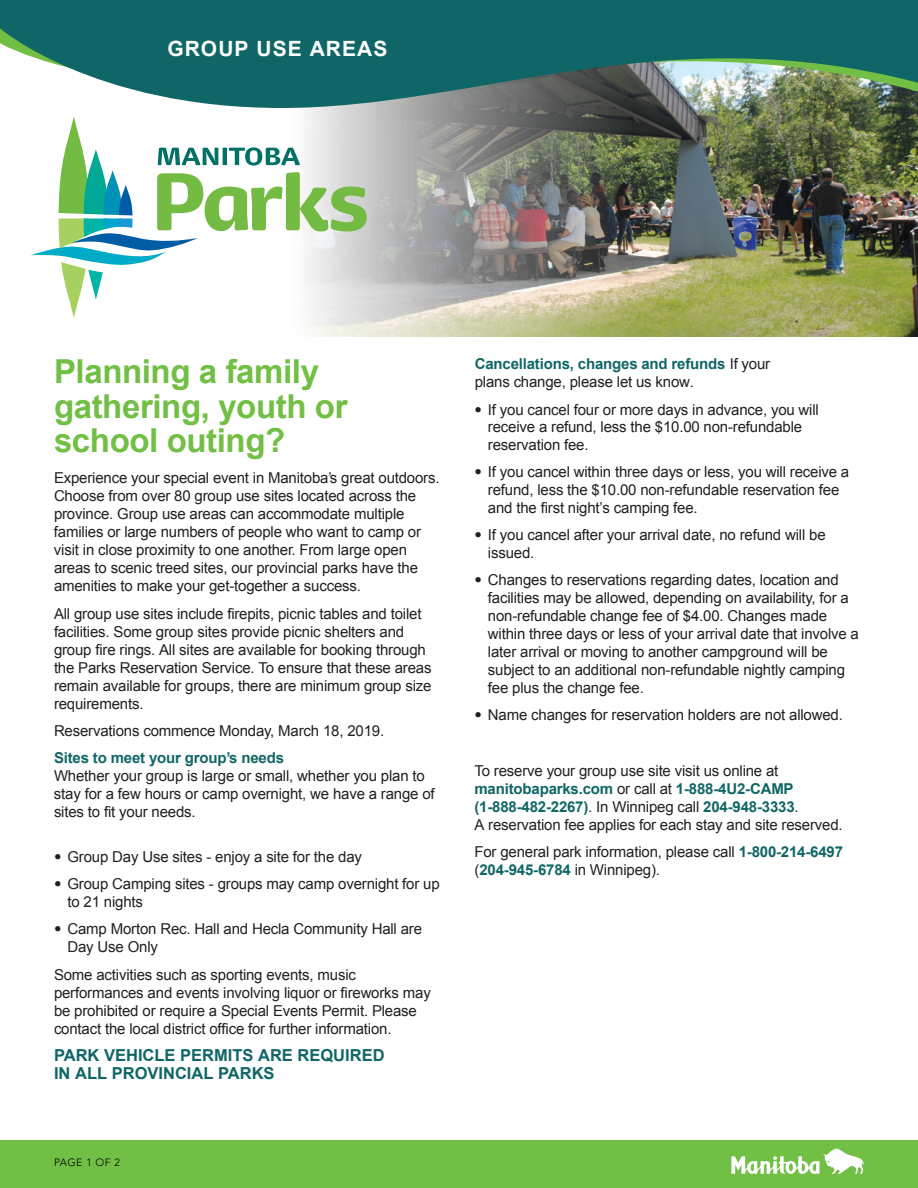
<style>
.page{position:relative;width:918px;height:1188px;background:#fff}
.page>*{position:absolute;margin:0;border:0;box-sizing:border-box;transform-origin:0 0}
.body{font:700 33px/34.5px "Arial";letter-spacing:-.01em;color:#71bf44}
.Header_Doc{font:700 21px "Arial";letter-spacing:.05em;color:#fff}
.parking{font:700 16.5px/18px "Arial";color:#106666}
.body-2{font:15px/18px "Arial";letter-spacing:-.01em;color:#231f20}
.body_list{font:15px/18px "Arial";letter-spacing:-.01em;color:#231f20}
.parking-2{font:15px/18px "Arial";letter-spacing:-.01em;color:#231f20}
.t1{font:300 10.5px "Avenir LT Std";letter-spacing:.055em;color:#000}
.s1{font-weight:700;color:#106666}
.s2{font-family:"Avenir LT Std";font-weight:300}
</style>
<div class="page">
<img style="left:307px;top:108px;width:611px;height:229px">
<svg style="left:0;top:0;width:918px;height:108px;background:#357773"></svg>
<svg style="left:31px;top:117px;width:336px;height:201px"></svg>
<div style="left:0;top:1140px;width:918px;height:48px;background:#71bf44"></div>
<svg style="left:731px;top:1149px;width:133px;height:25px"></svg>
<p class="Header_Doc" style="left:167px;top:34px;width:222px">GROUP USE AREAS</p>
<p class="body" style="left:54px;top:355px;width:295px">Planning a family gathering, youth or school outing?</p>
<p class="body-2" style="left:54px;top:469px;width:387px">Experience your special event in Manitoba’s great outdoors.<br>Choose from over 80 group use sites located across the province. Group use areas can accommodate multiple families or large numbers of people who want to camp or visit in close proximity to one another. From large open areas to scenic treed sites, our provincial parks have the amenities to make your get-together a success.</p>
<p class="body-2" style="left:54px;top:605px;width:379px">All group use sites include firepits, picnic tables and toilet facilities. Some group sites provide picnic shelters and group fire rings. All sites are available for booking through the Parks Reservation Service. To ensure that these areas remain available for groups, there are minimum group size requirements.</p>
<p class="body-2" style="left:54px;top:717px;width:332px;line-height:27.2px">Reservations commence Monday, March 18, 2019.<br><span class="s1">Sites to meet your group’s needs</span></p>
<p class="body-2" style="left:54px;top:767px;width:382px">Whether your group is large or small, whether you plan to stay for a few hours or camp overnight, we have a range of sites to fit your needs.</p>
<p class="body_list" style="left:54px;top:848px;width:310px"><span class="s2">•</span> Group Day Use sites - enjoy a site for the day</p>
<p class="body_list" style="left:68px;top:875px;width:374px;text-indent:-14px"><span class="s2">•</span> Group Camping sites - groups may camp overnight for up to 21 nights</p>
<p class="body_list" style="left:68px;top:920px;width:356px;text-indent:-14px"><span class="s2">•</span> Camp Morton Rec. Hall and Hecla Community Hall are<br>Day Use Only</p>
<p class="parking-2" style="left:54px;top:966px;width:378px">Some activities such as sporting events, music performances and events involving liquor or fireworks may be prohibited or require a Special Events Permit. Please contact the local district office for further information.</p>
<p class="parking" style="left:54px;top:1047px;width:332px">PARK VEHICLE PERMITS ARE REQUIRED<br>IN ALL PROVINCIAL PARKS</p>
<p class="t1" style="left:54px;top:1156px;width:68px">PAGE 1 OF 2</p>
<p class="body-2" style="left:475px;top:355px;width:297px"><span class="s1">Cancellations, changes and refunds</span> If your plans change, please let us know.</p>
<p class="body_list" style="left:488px;top:401px;width:332px;text-indent:-14px"><span class="s2">•</span> If you cancel four or more days in advance, you will receive a refund, less the $10.00 non-refundable reservation fee.</p>
<p class="body_list" style="left:488px;top:463px;width:363px;text-indent:-14px"><span class="s2">•</span> If you cancel within three days or less, you will receive a refund, less the $10.00 non-refundable reservation fee and the first night’s camping fee.</p>
<p class="body_list" style="left:488px;top:526px;width:339px;text-indent:-14px"><span class="s2">•</span> If you cancel after your arrival date, no refund will be issued.</p>
<p class="body_list" style="left:488px;top:571px;width:373px;text-indent:-14px"><span class="s2">•</span> Changes to reservations regarding dates, location and facilities may be allowed, depending on availability, for a non-refundable change fee of $4.00. Changes made within three days or less of your arrival date that involve a later arrival or moving to another campground will be subject to an additional non-refundable nightly camping fee plus the change fee.</p>
<p class="body_list" style="left:474px;top:706px;width:370px"><span class="s2">•</span> Name changes for reservation holders are not allowed.</p>
<p class="body-2" style="left:474px;top:762px;width:370px">To reserve your group use site visit us online at <span class="s1">manitobaparks.com</span> or call at <span class="s1">1-888-4U2-CAMP (1-888-482-2267)</span>. In Winnipeg call <span class="s1">204-948-3333</span>.<br>A reservation fee applies for each stay and site reserved.</p>
<p class="body-2" style="left:474px;top:843px;width:370px">For general park information, please call <span class="s1">1-800-214-6497 </span>(<span class="s1">204-945-6784</span> in Winnipeg).</p>
</div>
